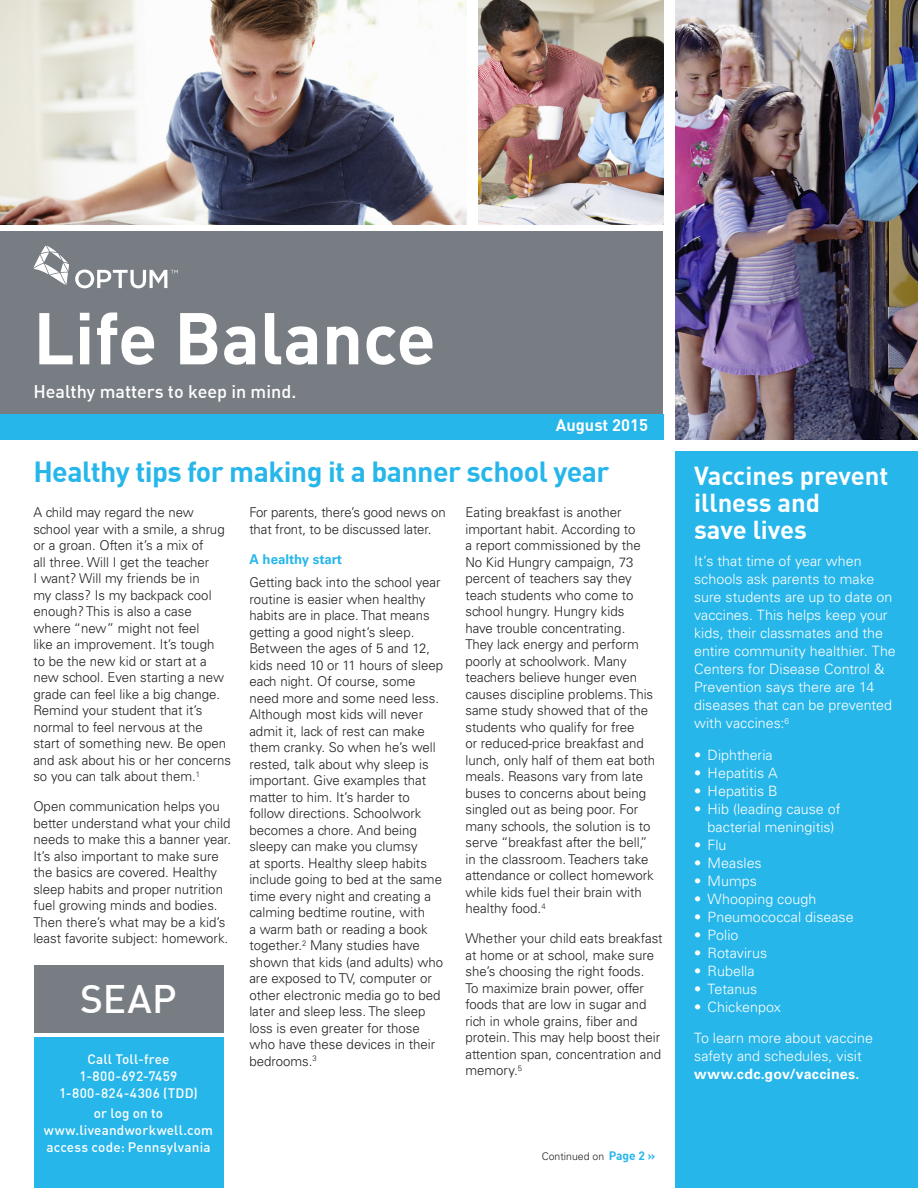
<style>
.page{position:relative;width:918px;height:1188px;background:#fff}
.page>*{position:absolute;margin:0;border:0;box-sizing:border-box;transform-origin:0 0}
.t1{font:700 72px "DIN";color:#fff}
.Upcoming_Articles{font:500 39px "DIN";color:#fff}
.t2{font:700 28.5px "DIN";letter-spacing:-.02em;color:#26b6ea}
.Sidebar_Body{font:700 25.5px/27px "DIN";color:#fff}
.t3{font:500 18px "DIN";color:#fff}
.t4{font:700 16.5px "DIN";color:#fff}
.Sidebar_Body-2{font:300 14.25px/18px "Univers LT Std";color:#fff}
.Paragraph{font:300 13.5px/16.5px "Univers LT Std";color:#231f20}
.Upcoming_Articles-2{font:500 13.5px "DIN";letter-spacing:.015em;color:#fff}
.Paragraph-2{font:700 13.5px "Univers LT Std";color:#26b6ea}
.t5{font:300 10.5px "Univers LT Std";color:#231f20}
.s1{font-family:"DIN";font-weight:700;font-size:12px;color:#26b6ea}
.s2{font-weight:700}
</style>
<div class="page">
<div style="left:0;top:231px;width:663px;height:209px;background:#787d83"></div>
<div style="left:0;top:415px;width:663px;height:25px;background:#26b6ea"></div>
<div style="left:675px;top:452px;width:243px;height:736px;background:#26b6ea"></div>
<img style="left:0;top:0;width:466px;height:225px">
<img style="left:675px;top:0;width:243px;height:439px">
<img style="left:478px;top:0;width:186px;height:225px">
<div style="left:34px;top:1038px;width:189px;height:150px;background:#26b6ea"></div>
<div style="left:34px;top:966px;width:189px;height:67px;background:#787d83"></div>
<svg style="left:33px;top:245px;width:36px;height:40px"></svg>
<svg style="left:75px;top:270px;width:103px;height:18px"></svg>
<p class="t1" style="left:33px;top:291px;width:404px">Life Balance</p>
<p class="t3" style="left:33px;top:380px;width:265px">Healthy matters to keep in mind.</p>
<p class="t4" style="left:556px;top:414px;width:94px">August 2015</p>
<p class="t2" style="left:33px;top:453px;width:578px">Healthy tips for making it a banner school year</p>
<p class="Paragraph" style="left:33px;top:504px;width:199px">A child may regard the new school year with a smile, a shrug or a groan. Often it’s a mix of<br>all three. Will I get the teacher<br>I want? Will my friends be in<br>my class? Is my backpack cool enough? This is also a case where “new” might not feel<br>like an improvement. It’s tough<br>to be the new kid or start at a new school. Even starting a new grade can feel like a big change.<br>Remind your student that it’s normal to feel nervous at the start of something new. Be open and ask about his or her concerns so you can talk about them.<sup>1</sup></p>
<p class="Paragraph" style="left:33px;top:798px;width:199px">Open communication helps you better understand what your child needs to make this a banner year.<br>It’s also important to make sure the basics are covered. Healthy sleep habits and proper nutrition fuel growing minds and bodies.<br>Then there’s what may be a kid’s least favorite subject: homework.</p>
<p class="Upcoming_Articles" style="left:80px;top:974px;width:98px">SEAP</p>
<p class="Upcoming_Articles-2" style="left:87px;top:1050px;width:84px">Call Toll-free</p>
<p class="Upcoming_Articles-2" style="left:80px;top:1067px;width:99px">1-800-692-7459</p>
<p class="Upcoming_Articles-2" style="left:59px;top:1084px;width:140px">1-800-824-4306 (TDD)</p>
<p class="Upcoming_Articles-2" style="left:94px;top:1104px;width:71px">or log on to</p>
<p class="Upcoming_Articles-2" style="left:44px;top:1121px;width:171px">www.liveandworkwell.com</p>
<p class="Upcoming_Articles-2" style="left:46px;top:1138px;width:166px">access code: Pennsylvania</p>
<p class="Paragraph" style="left:249px;top:504px;width:198px">For parents, there’s good news on that front, to be discussed later.</p>
<p class="Paragraph-2" style="left:249px;top:551px;width:94px">A healthy start</p>
<p class="Paragraph" style="left:249px;top:574px;width:195px">Getting back into the school year routine is easier when healthy habits are in place. That means getting a good night’s sleep.<br>Between the ages of 5 and 12, kids need 10 or 11 hours of sleep each night. Of course, some need more and some need less.<br>Although most kids will never admit it, lack of rest can make them cranky. So when he’s well rested, talk about why sleep is important. Give examples that matter to him. It’s harder to follow directions. Schoolwork becomes a chore. And being sleepy can make you clumsy<br>at sports. Healthy sleep habits include going to bed at the same time every night and creating a calming bedtime routine, with<br>a warm bath or reading a book together.<sup>2</sup> Many studies have shown that kids (and adults) who are exposed to TV, computer or other electronic media go to bed later and sleep less. The sleep loss is even greater for those who have these devices in their bedrooms.<sup>3</sup></p>
<p class="Paragraph" style="left:465px;top:504px;width:191px">Eating breakfast is another important habit. According to<br>a report commissioned by the<br>No Kid Hungry campaign, 73 percent of teachers say they teach students who come to school hungry. Hungry kids<br>have trouble concentrating.<br>They lack energy and perform poorly at schoolwork. Many teachers believe hunger even causes discipline problems. This same study showed that of the students who qualify for free<br>or reduced-price breakfast and lunch, only half of them eat both meals. Reasons vary from late buses to concerns about being singled out as being poor. For many schools, the solution is to serve “breakfast after the bell,” in the classroom. Teachers take attendance or collect homework while kids fuel their brain with healthy food.<sup>4</sup></p>
<p class="Paragraph" style="left:465px;top:930px;width:199px">Whether your child eats breakfast at home or at school, make sure she’s choosing the right foods.<br>To maximize brain power, offer foods that are low in sugar and rich in whole grains, fiber and protein. This may help boost their attention span, concentration and memory.<sup>5</sup></p>
<p class="t5" style="left:542px;top:1150px;width:115px">Continued on <span class="s1">Page 2 »</span></p>
<p class="Sidebar_Body" style="left:694px;top:461px;width:196px">Vaccines prevent illness and<br>save lives</p>
<p class="Sidebar_Body-2" style="left:694px;top:552px;width:203px">It’s that time of year when schools ask parents to make sure students are up to date on vaccines. This helps keep your kids, their classmates and the entire community healthier. The<br>Centers for Disease Control &amp;<br>Prevention says there are 14 diseases that can be prevented with vaccines:<sup>6</sup></p>
<p class="Sidebar_Body-2" style="left:694px;top:746px;width:80px">• Diphtheria</p>
<p class="Sidebar_Body-2" style="left:694px;top:764px;width:85px">• Hepatitis A</p>
<p class="Sidebar_Body-2" style="left:694px;top:782px;width:85px">• Hepatitis B</p>
<p class="Sidebar_Body-2" style="left:694px;top:800px;width:148px;text-align:center">• Hib (leading cause of bacterial meningitis)</p>
<p class="Sidebar_Body-2" style="left:694px;top:836px;width:34px">• Flu</p>
<p class="Sidebar_Body-2" style="left:694px;top:854px;width:69px">• Measles</p>
<p class="Sidebar_Body-2" style="left:694px;top:872px;width:64px">• Mumps</p>
<p class="Sidebar_Body-2" style="left:694px;top:890px;width:124px">• Whooping cough</p>
<p class="Sidebar_Body-2" style="left:694px;top:908px;width:161px">• Pneumococcal disease</p>
<p class="Sidebar_Body-2" style="left:694px;top:926px;width:46px">• Polio</p>
<p class="Sidebar_Body-2" style="left:694px;top:944px;width:75px">• Rotavirus</p>
<p class="Sidebar_Body-2" style="left:694px;top:962px;width:62px">• Rubella</p>
<p class="Sidebar_Body-2" style="left:694px;top:980px;width:65px">• Tetanus</p>
<p class="Sidebar_Body-2" style="left:694px;top:998px;width:88px">• Chickenpox</p>
<p class="Sidebar_Body-2" style="left:694px;top:1029px;width:180px">To learn more about vaccine safety and schedules, visit <span class="s2">www.cdc.gov/vaccines.</span></p>
</div>
